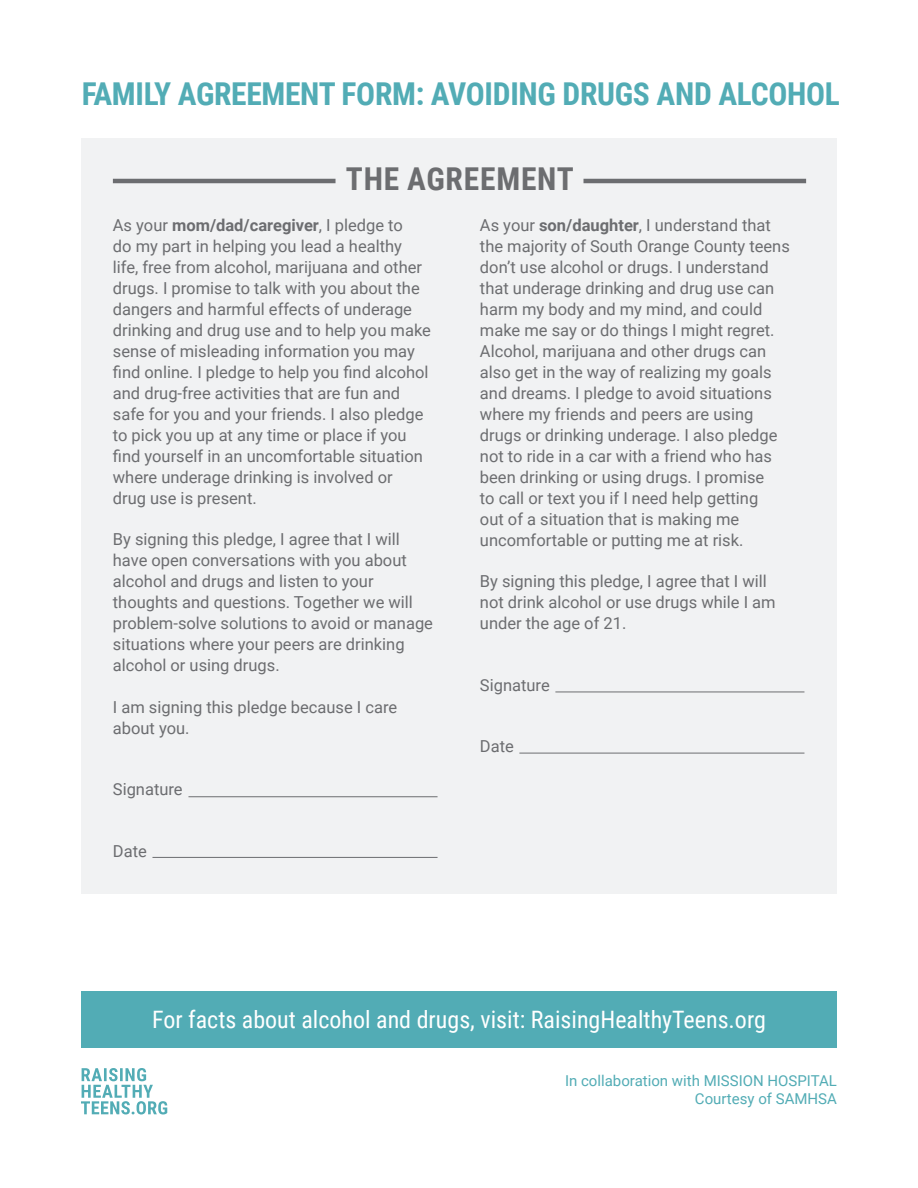
<style>
.page{position:relative;width:918px;height:1188px;background:#fff}
.page>*{position:absolute;margin:0;border:0;box-sizing:border-box;transform-origin:0 0}
.t1{font:700 31.5px "Roboto Condensed";letter-spacing:-.01em;color:#52acb5}
.t2{font:700 31.5px "Roboto Condensed";letter-spacing:.025em;color:#6c6d70}
.t3{font:24px "Roboto Condensed";color:#fff}
.t4{font:16.5px/21px "Roboto";color:#6c6d70}
.t5{font:15px "Roboto";color:#52acb5}
.s1{font-weight:700}
</style>
<div class="page">
<div style="left:81px;top:138px;width:756px;height:755px;background:#f1f2f3"></div>
<div style="left:81px;top:992px;width:756px;height:56px;background:#52acb5"></div>
<svg style="left:81px;top:1068px;width:86px;height:47px"></svg>
<hr style="left:152px;top:857px;width:286px;height:1px;background:#6c6d70">
<hr style="left:188px;top:796px;width:250px;height:1px;background:#6c6d70">
<hr style="left:555px;top:692px;width:249px;height:1px;background:#6c6d70">
<hr style="left:519px;top:753px;width:285px;height:1px;background:#6c6d70">
<hr style="left:113px;top:179px;width:223px;height:4px;background:#6c6d70">
<hr style="left:584px;top:179px;width:222px;height:4px;background:#6c6d70">
<p class="t1" style="left:82px;top:71px;width:760px">FAMILY AGREEMENT FORM: AVOIDING DRUGS AND ALCOHOL</p>
<p class="t2" style="left:346px;top:157px;width:230px">THE AGREEMENT</p>
<p class="t4" style="left:113px;top:214px;width:320px">As your <span class="s1">mom/dad/caregiver</span>, I pledge to<br>do my part in helping you lead a healthy life, free from alcohol, marijuana and other drugs. I promise to talk with you about the dangers and harmful effects of underage drinking and drug use and to help you make sense of misleading information you may find online. I pledge to help you find alcohol and drug-free activities that are fun and safe for you and your friends. I also pledge to pick you up at any time or place if you find yourself in an uncomfortable situation where underage drinking is involved or<br>drug use is present.</p>
<p class="t4" style="left:113px;top:528px;width:322px">By signing this pledge, I agree that I will have open conversations with you about alcohol and drugs and listen to your thoughts and questions. Together we will problem-solve solutions to avoid or manage situations where your peers are drinking alcohol or using drugs.</p>
<p class="t4" style="left:113px;top:696px;width:286px">I am signing this pledge because I care about you.</p>
<p class="t4" style="left:113px;top:778px;width:71px">Signature</p>
<p class="t4" style="left:113px;top:840px;width:35px">Date</p>
<p class="t4" style="left:480px;top:214px;width:311px">As your <span class="s1">son/daughter</span>, I understand that the majority of South Orange County teens don’t use alcohol or drugs. I understand that underage drinking and drug use can harm my body and my mind, and could make me say or do things I might regret.<br>Alcohol, marijuana and other drugs can also get in the way of realizing my goals and dreams. I pledge to avoid situations where my friends and peers are using drugs or drinking underage. I also pledge not to ride in a car with a friend who has been drinking or using drugs. I promise<br>to call or text you if I need help getting<br>out of a situation that is making me uncomfortable or putting me at risk.</p>
<p class="t4" style="left:480px;top:570px;width:297px">By signing this pledge, I agree that I will not drink alcohol or use drugs while I am under the age of 21.</p>
<p class="t4" style="left:480px;top:674px;width:71px">Signature</p>
<p class="t4" style="left:480px;top:735px;width:35px">Date</p>
<p class="t3" style="left:152px;top:1003px;width:615px">For facts about alcohol and drugs, visit: RaisingHealthyTeens.org</p>
<p class="t5" style="left:565px;top:1071px;width:273px">In collaboration with MISSION HOSPITAL</p>
<p class="t5" style="left:695px;top:1088px;width:144px">Courtesy of SAMHSA</p>
</div>
